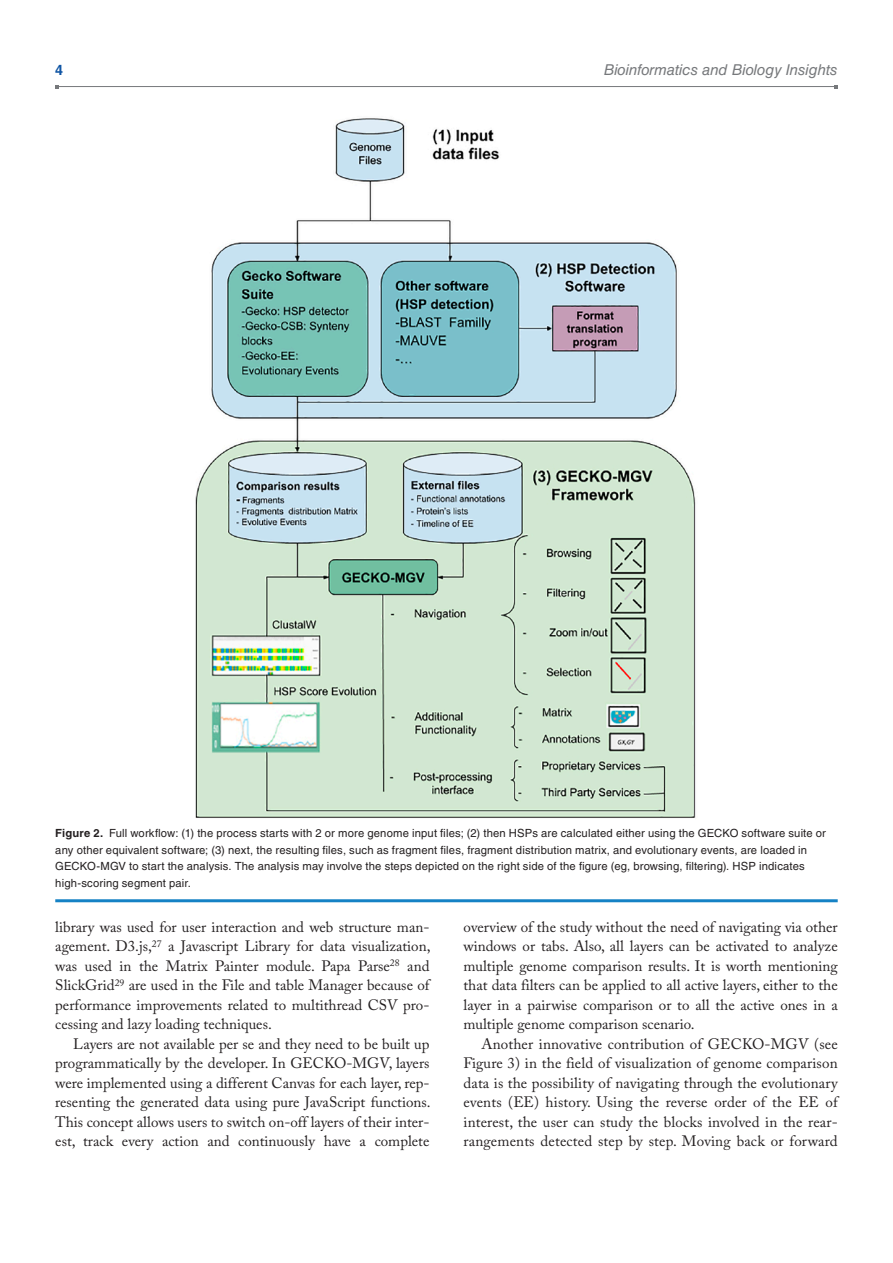
<style>
.page{position:relative;width:893px;height:1263px;background:#fff}
.page>*{position:absolute;margin:0;border:0;box-sizing:border-box;transform-origin:0 0}
.t1{font:15px/19.5px "Adobe Caslon Pro";color:#231f20;text-align:justify}
.t2{font:italic 15px "Helvetica LT Std";letter-spacing:-.005em;color:#76787b}
.t3{font:700 14.25px "Helvetica LT Std";color:#1055a4}
.t4{font:11.25px/16.5px "Helvetica LT Std";letter-spacing:.015em;color:#231f20}
.s1{font-weight:700}
</style>
<div class="page">
<hr style="left:57px;top:86px;width:779px;height:1px;background:#76787b">
<hr style="left:55px;top:899px;width:783px;height:3px;background:#1582c5">
<img style="left:195px;top:118px;width:501px;height:700px">
<p class="t3" style="left:55px;top:61px;width:9px">4</p>
<p class="t2" style="left:604px;top:61px;width:235px">Bioinformatics and Biology Insights</p>
<p class="t4" style="left:55px;top:825px;width:772px"><span class="s1">Figure 2.</span> Full workflow: (1) the process starts with 2 or more genome input files; (2) then HSPs are calculated either using the GECKO software suite or any other equivalent software; (3) next, the resulting files, such as fragment files, fragment distribution matrix, and evolutionary events, are loaded in GECKO-MGV to start the analysis. The analysis may involve the steps depicted on the right side of the figure (eg, browsing, filtering). HSP indicates high-scoring segment pair.</p>
<p class="t1" style="left:55px;top:917px;width:377px">library was used for user interaction and web structure man&shy;agement. D3.js,<sup>27</sup> a Javascript Library for data visualization, was used in the Matrix Painter module. Papa Parse<sup>28</sup> and SlickGrid<sup>29</sup> are used in the File and table Manager because of performance improvements related to multithread CSV pro&shy;cessing and lazy loading techniques.</p>
<p class="t1" style="left:55px;top:1034px;width:377px;text-indent:18px">Layers are not available per se and they need to be built up programmatically by the developer. In GECKO-MGV, layers were implemented using a different Canvas for each layer, rep&shy;resenting the generated data using pure JavaScript functions.<br>This concept allows users to switch on-off layers of their inter&shy;est, track every action and continuously have a complete</p>
<p class="t1" style="left:463px;top:917px;width:376px">overview of the study without the need of navigating via other windows or tabs. Also, all layers can be activated to analyze multiple genome comparison results. It is worth mentioning that data filters can be applied to all active layers, either to the layer in a pairwise comparison or to all the active ones in a multiple genome comparison scenario.</p>
<p class="t1" style="left:463px;top:1034px;width:376px;text-indent:18px">Another innovative contribution of GECKO-MGV (see Figure 3) in the field of visualization of genome comparison data is the possibility of navigating through the evolutionary events (EE) history. Using the reverse order of the EE of interest, the user can study the blocks involved in the rear&shy;rangements detected step by step. Moving back or forward</p>
</div>
